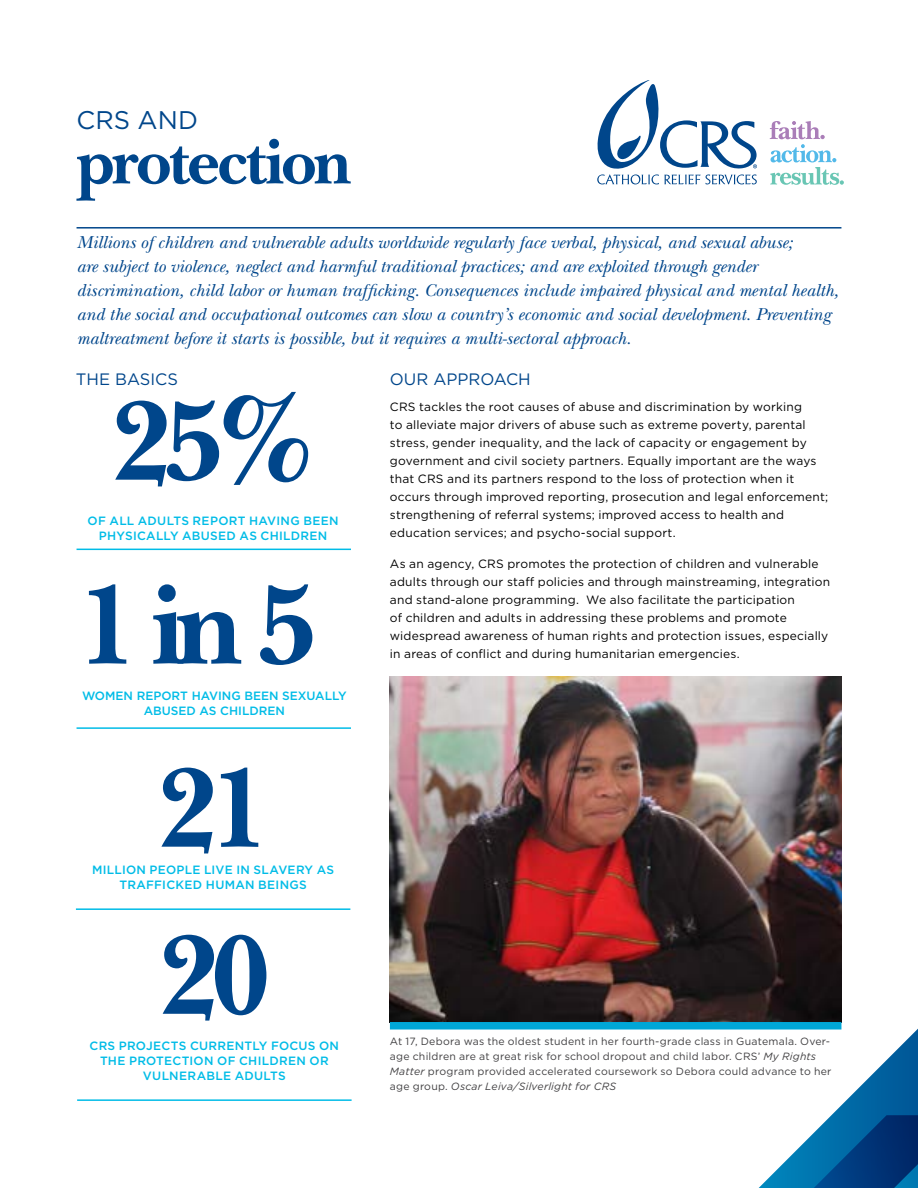
<style>
.page{position:relative;width:918px;height:1188px;background:#fff}
.page>*{position:absolute;margin:0;border:0;box-sizing:border-box;transform-origin:0 0}
.t1{font:700 117px/183.8px "New Baskerville Std";letter-spacing:-.07em;color:#00468b}
.t2{font:700 66px "New Baskerville Std";letter-spacing:-.045em;color:#00468b}
.t3{font:25.5px "Gotham";color:#00468b}
.t4{font:italic 18px/24px "New Baskerville Std";color:#00468b}
.t5{font:16.5px "Gotham";color:#00468b}
.t6{font:12px/18px "Gotham";letter-spacing:.015em;color:#000}
.t7{font:500 12px/15px "Gotham";letter-spacing:.02em;color:#00bce7;text-align:center}
.t8{font:500 12px/15px "Gotham";color:#00bce7;text-align:center}
.t9{font:10.5px/15px "Gotham";letter-spacing:.02em;color:#414042}
.s1{font-style:italic}
</style>
<div class="page">
<hr style="left:77px;top:227px;width:764px;height:2px;background:#00468b">
<hr style="left:77px;top:549px;width:274px;height:1px;background:#00bce7">
<hr style="left:77px;top:727px;width:274px;height:2px;background:#00bce7">
<img style="left:390px;top:676px;width:451px;height:346px">
<svg style="left:759px;top:1029px;width:159px;height:159px"></svg>
<svg style="left:597px;top:80px;width:160px;height:104px"></svg>
<svg style="left:770px;top:168px;width:74px;height:17px"></svg>
<svg style="left:770px;top:121px;width:66px;height:41px"></svg>
<div style="left:390px;top:1022px;width:451px;height:8px;background:#00a7d7"></div>
<hr style="left:76px;top:908px;width:274px;height:2px;background:#00bce7">
<hr style="left:77px;top:1099px;width:275px;height:2px;background:#00bce7">
<h3 class="t3" style="left:77px;top:104px;width:123px">CRS AND</h3>
<h2 class="t2" style="left:77px;top:123px;width:276px">protection</h2>
<p class="t4" style="left:77px;top:231px;width:764px">Millions of children and vulnerable adults worldwide regularly face verbal, physical, and sexual abuse;<br>are subject to violence, neglect and harmful traditional practices; and are exploited through gender discrimination, child labor or human trafficking. Consequences include impaired physical and mental health, and the social and occupational outcomes can slow a country’s economic and social development. Preventing maltreatment before it starts is possible, but it requires a multi-sectoral approach.</p>
<h3 class="t5" style="left:76px;top:368px;width:104px">THE BASICS</h3>
<h3 class="t5" style="left:390px;top:368px;width:142px">OUR APPROACH</h3>
<p class="t6" style="left:390px;top:398px;width:440px">CRS tackles the root causes of abuse and discrimination by working<br>to alleviate major drivers of abuse such as extreme poverty, parental stress, gender inequality, and the lack of capacity or engagement by government and civil society partners. Equally important are the ways that CRS and its partners respond to the loss of protection when it occurs through improved reporting, prosecution and legal enforcement; strengthening of referral systems; improved access to health and education services; and psycho-social support.</p>
<p class="t6" style="left:390px;top:554px;width:442px">As an agency, CRS promotes the protection of children and vulnerable adults through our staff policies and through mainstreaming, integration and stand-alone programming. We also facilitate the participation<br>of children and adults in addressing these problems and promote widespread awareness of human rights and protection issues, especially in areas of conflict and during humanitarian emergencies.</p>
<h1 class="t1" style="left:77px;top:350px;width:241px">25%<br>1 in 5</h1>
<p class="t7" style="left:88px;top:513px;width:253px">OF ALL ADULTS REPORT HAVING BEEN<br>PHYSICALLY ABUSED AS CHILDREN</p>
<p class="t8" style="left:82px;top:688px;width:266px">WOMEN REPORT HAVING BEEN SEXUALLY<br>ABUSED AS CHILDREN</p>
<h1 class="t1" style="left:156px;top:717px;width:115px">21</h1>
<p class="t7" style="left:120px;top:877px;width:189px">TRAFFICKED HUMAN BEINGS</p>
<p class="t7" style="left:92px;top:862px;width:244px">MILLION PEOPLE LIVE IN SLAVERY AS</p>
<h1 class="t1" style="left:158px;top:885px;width:115px">20</h1>
<p class="t7" style="left:90px;top:1038px;width:251px">CRS PROJECTS CURRENTLY FOCUS ON<br>THE PROTECTION OF CHILDREN OR<br>VULNERABLE ADULTS</p>
<p class="t9" style="left:390px;top:1033px;width:443px">At 17, Debora was the oldest student in her fourth-grade class in Guatemala. Over&shy;age children are at great risk for school dropout and child labor. CRS’ <span class="s1">My Rights Matter</span> program provided accelerated coursework so Debora could advance to her age group. <span class="s1">Oscar Leiva/Silverlight for CRS</span></p>
</div>
